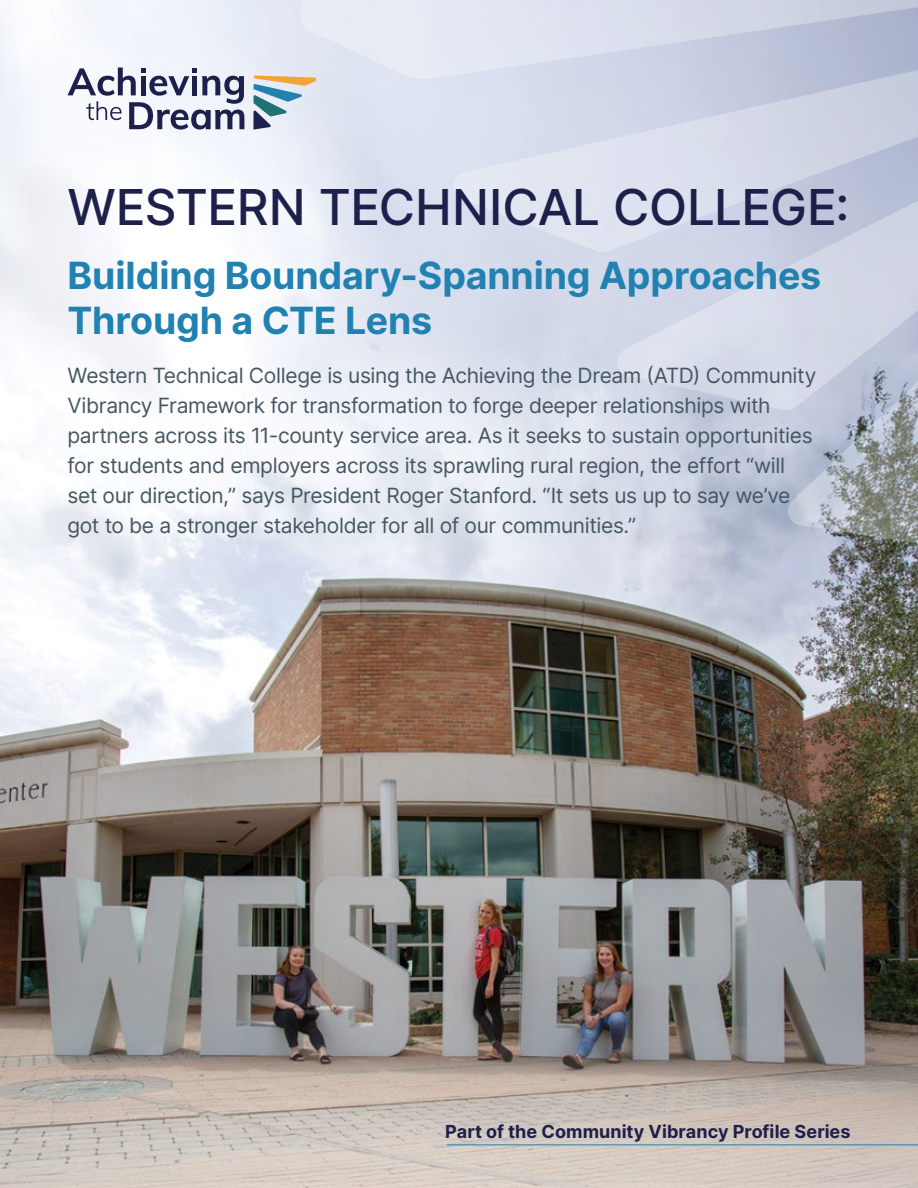
<style>
.page{position:relative;width:918px;height:1188px;background:#fff}
.page>*{position:absolute;margin:0;border:0;box-sizing:border-box;transform-origin:0 0}
.t1{font:500 49.5px "Inter";letter-spacing:-.01em;color:#1d204b}
.t2{font:700 37.5px/45px "Inter";letter-spacing:-.005em;color:#2181b1}
.t3{font:21px/30px "Inter";letter-spacing:-.015em;color:#455761}
.t4{font:700 18px "Inter";letter-spacing:.005em;color:#1d204b}
</style>
<div class="page">
<img style="left:0;top:0;width:918px;height:982px">
<svg style="left:0;top:982px;width:918px;height:206px;background:#aba39d"></svg>
<svg style="left:453px;top:80px;width:465px;height:173px;background:#d4d9e8"></svg>
<svg style="left:299px;top:0;width:619px;height:80px;background:#d3d8e7"></svg>
<svg style="left:617px;top:181px;width:301px;height:230px;background:#d0d5e5"></svg>
<svg style="left:787px;top:348px;width:131px;height:204px;background:#abb1bc"></svg>
<svg style="left:254px;top:75px;width:62px;height:55px;background:#b6c2c4"></svg>
<svg style="left:68px;top:68px;width:176px;height:62px"></svg>
<hr style="left:447px;top:1144px;width:471px;height:1px;background:#2181b1">
<h1 class="t1" style="left:68px;top:171px;width:784px">WESTERN TECHNICAL COLLEGE:</h1>
<h2 class="t2" style="left:68px;top:253px;width:755px">Building Boundary-Spanning Approaches<br>Through a CTE Lens</h2>
<p class="t3" style="left:68px;top:360px;width:750px">Western Technical College is using the Achieving the Dream (ATD) Community Vibrancy Framework for transformation to forge deeper relationships with partners across its 11-county service area. As it seeks to sustain opportunities for students and employers across its sprawling rural region, the effort “will set our direction,” says President Roger Stanford. “It sets us up to say we’ve got to be a stronger stakeholder for all of our communities.”</p>
<p class="t4" style="left:445px;top:1121px;width:407px">Part of the Community Vibrancy Profile Series</p>
</div>
